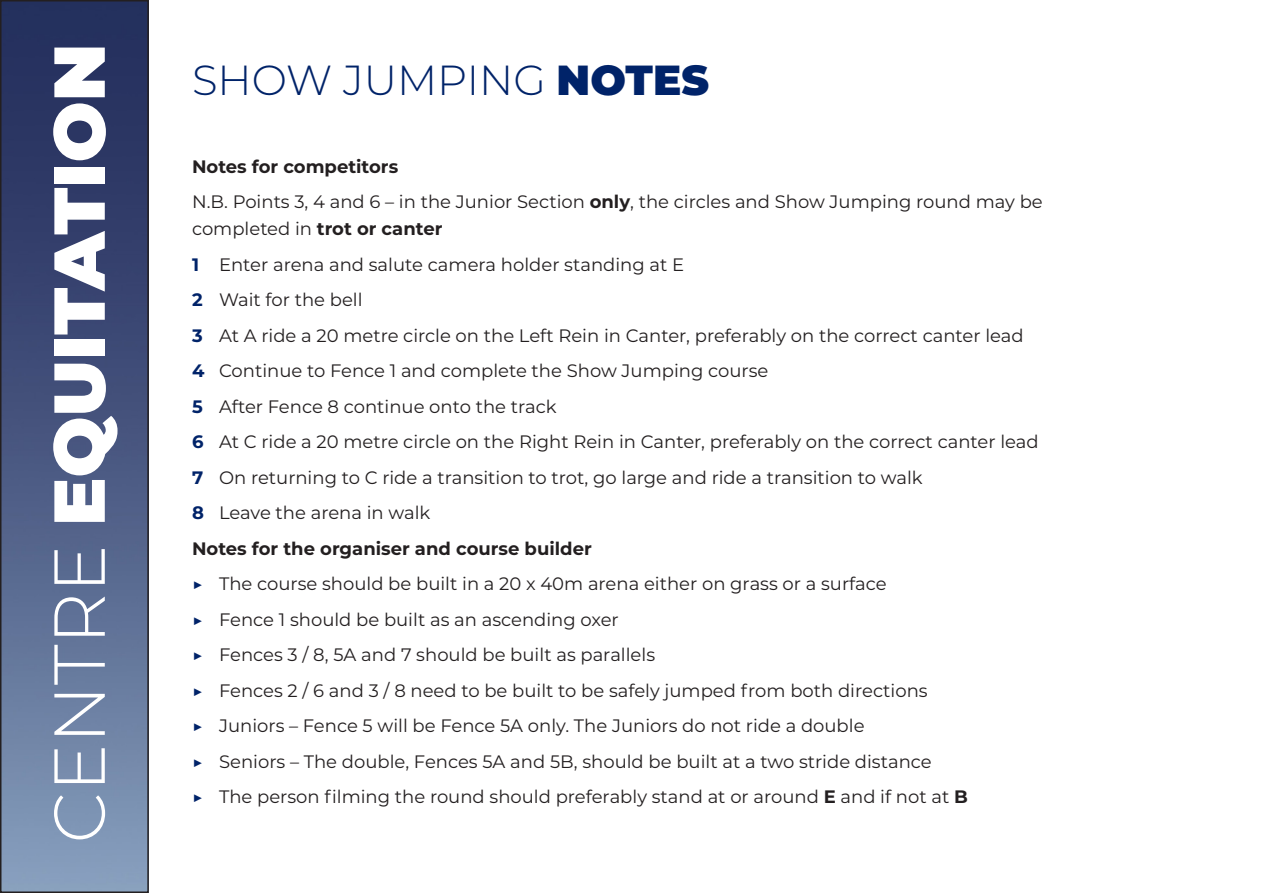
<style>
.page{position:relative;width:1263px;height:893px;background:#fff}
.page>*{position:absolute;margin:0;border:0;box-sizing:border-box;transform-origin:0 0}
.t1{font:900 72px "Montserrat";color:#fff}
.t2{font:300 42px "Montserrat";color:#002369}
.t3{font:18px/27px "Montserrat";color:#231f20}
.t4{font:700 18px "Montserrat";color:#231f20}
.s1{font-weight:300}
.s2{font-weight:900}
.s3{font-weight:700}
.s4{font-weight:700;color:#002369}
.s5{color:#002369}
</style>
<div class="page">
<img style="left:3px;top:3px;width:143px;height:887px">
<div style="left:0;top:0;width:149px;height:893px;border:2px solid #231f20"></div>
<p class="t1" style="left:25px;top:843px;width:801px;rotate:-90deg"><span class="s1">CENTRE</span> EQUITATION</p>
<p class="t2" style="left:192px;top:51px;width:518px">SHOW JUMPING <span class="s2">NOTES</span></p>
<p class="t4" style="left:192px;top:153px;width:208px">Notes for competitors</p>
<p class="t3" style="left:192px;top:188px;width:852px">N.B. Points 3, 4 and 6 – in the Junior Section <span class="s3">only</span>, the circles and Show Jumping round may be completed in <span class="s3">trot or canter</span></p>
<p class="t3" style="left:192px;top:250px;width:494px"><span class="s4">1</span> Enter arena and salute camera holder standing at E</p>
<p class="t3" style="left:192px;top:286px;width:172px"><span class="s4">2</span> Wait for the bell</p>
<p class="t3" style="left:192px;top:321px;width:833px"><span class="s4">3</span> At A ride a 20 metre circle on the Left Rein in Canter, preferably on the correct canter lead</p>
<p class="t3" style="left:192px;top:357px;width:578px"><span class="s4">4</span> Continue to Fence 1 and complete the Show Jumping course</p>
<p class="t3" style="left:192px;top:392px;width:366px"><span class="s4">5</span> After Fence 8 continue onto the track</p>
<p class="t3" style="left:192px;top:428px;width:848px"><span class="s4">6</span> At C ride a 20 metre circle on the Right Rein in Canter, preferably on the correct canter lead</p>
<p class="t3" style="left:192px;top:463px;width:732px"><span class="s4">7</span> On returning to C ride a transition to trot, go large and ride a transition to walk</p>
<p class="t3" style="left:192px;top:499px;width:240px"><span class="s4">8</span> Leave the arena in walk</p>
<p class="t4" style="left:192px;top:535px;width:401px">Notes for the organiser and course builder</p>
<p class="t3" style="left:192px;top:570px;width:696px"><span class="s5">▶</span> The course should be built in a 20 x 40m arena either on grass or a surface</p>
<p class="t3" style="left:192px;top:605px;width:428px"><span class="s5">▶</span> Fence 1 should be built as an ascending oxer</p>
<p class="t3" style="left:192px;top:641px;width:465px"><span class="s5">▶</span> Fences 3 / 8, 5A and 7 should be built as parallels</p>
<p class="t3" style="left:192px;top:676px;width:737px"><span class="s5">▶</span> Fences 2 / 6 and 3 / 8 need to be built to be safely jumped from both directions</p>
<p class="t3" style="left:192px;top:712px;width:674px"><span class="s5">▶</span> Juniors – Fence 5 will be Fence 5A only. The Juniors do not ride a double</p>
<p class="t3" style="left:192px;top:747px;width:741px"><span class="s5">▶</span> Seniors – The double, Fences 5A and 5B, should be built at a two stride distance</p>
<p class="t3" style="left:192px;top:783px;width:777px"><span class="s5">▶</span> The person filming the round should preferably stand at or around <span class="s3">E</span> and if not at <span class="s3">B</span></p>
</div>
